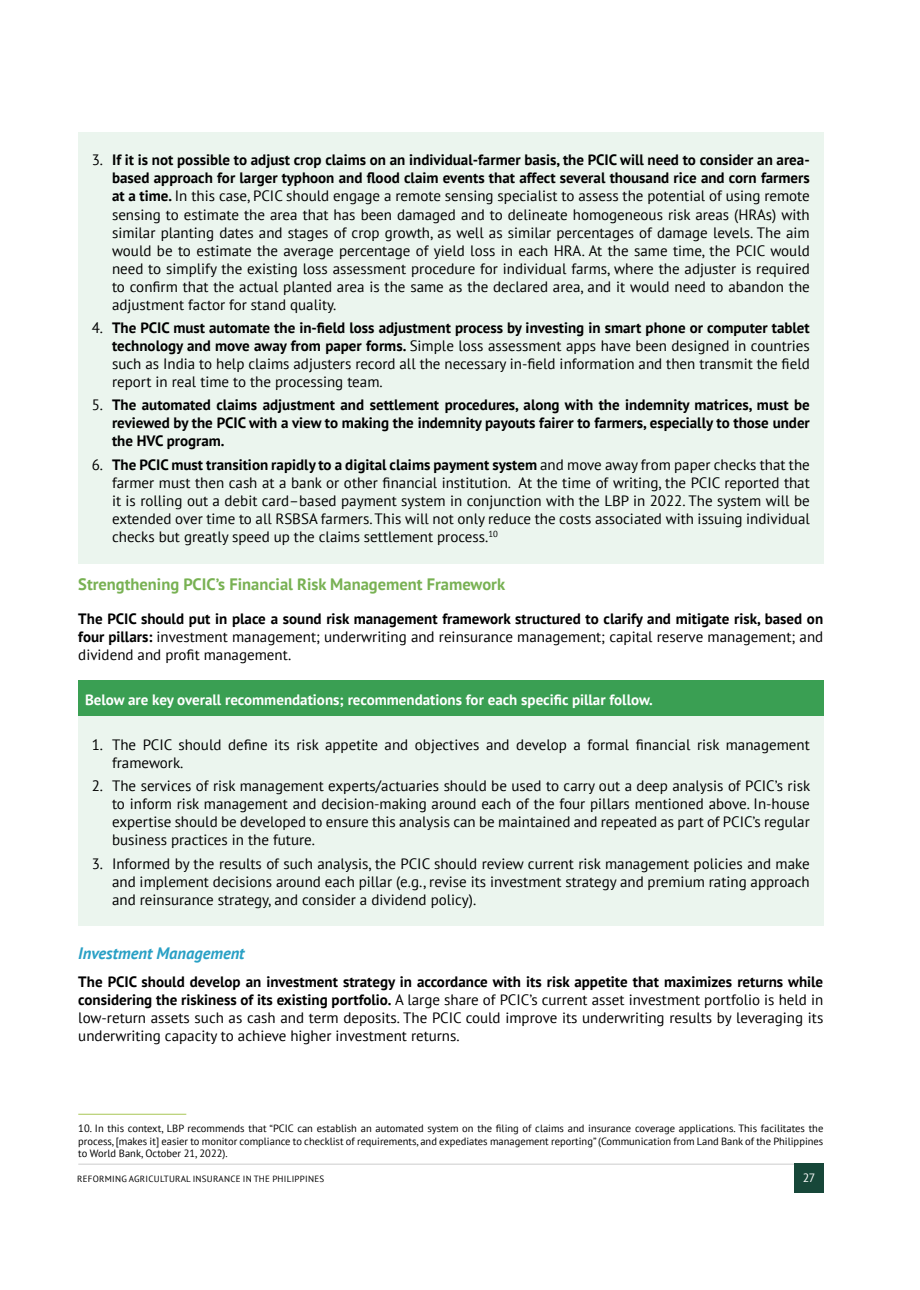
<style>
.page{position:relative;width:920px;height:1290px;background:#fff}
.page>*{position:absolute;margin:0;border:0;box-sizing:border-box;transform-origin:0 0}
.t1{font:700 16.5px "PT Sans";color:#78b153}
.t2{font:italic 700 16.5px "PT Sans";color:#29a0c5}
.t3{font:15px/18px "PT Sans";color:#000;text-align:justify}
.t4{font:700 15px/18px "PT Sans";color:#000;text-align:justify}
.t5{font:700 15px "PT Sans";color:#fff}
.t6{font:12px "PT Sans";color:#fff}
.t7{font:10.5px/12.6px "PT Sans";color:#000;text-align:justify}
.t8{font:9px "PT Sans";letter-spacing:.03em;color:#000}
.s1{font-weight:700}
.s2{font-weight:400}
</style>
<div class="page">
<hr style="left:78px;top:1164px;width:745px;height:1px;background:#ccc">
<div style="left:794px;top:1164px;width:29px;height:29px;background:#174739"></div>
<div style="left:78px;top:132px;width:745px;height:431px;background:#ebf5ee"></div>
<div style="left:78px;top:681px;width:745px;height:36px;background:#3a9f53"></div>
<div style="left:78px;top:717px;width:745px;height:209px;background:#ebf5ee"></div>
<hr style="left:78px;top:1114px;width:108px;height:1px;background:#a8c654">
<p class="t3" style="left:112px;top:151px;width:699px;text-indent:-20px">3. <span class="s1">If it is not possible to adjust crop claims on an individual-farmer basis, the PCIC will need to consider an area&shy;based approach for larger typhoon and flood claim events that affect several thousand rice and corn farmers at a time.</span> In this case, PCIC should engage a remote sensing specialist to assess the potential of using remote sensing to estimate the area that has been damaged and to delineate homogeneous risk areas (HRAs) with similar planting dates and stages of crop growth, as well as similar percentages of damage levels. The aim would be to estimate the average percentage of yield loss in each HRA. At the same time, the PCIC would need to simplify the existing loss assessment procedure for individual farms, where the adjuster is required to confirm that the actual planted area is the same as the declared area, and it would need to abandon the adjustment factor for stand quality.</p>
<p class="t3" style="left:112px;top:318px;width:699px;text-indent:-20px">4. <span class="s1">The PCIC must automate the in-field loss adjustment process by investing in smart phone or computer tablet technology and move away from paper forms.</span> Simple loss assessment apps have been designed in countries such as India to help claims adjusters record all the necessary in-field information and then transmit the field report in real time to the processing team.</p>
<p class="t4" style="left:112px;top:396px;width:699px;text-indent:-20px"><span class="s2">5.</span> The automated claims adjustment and settlement procedures, along with the indemnity matrices, must be reviewed by the PCIC with a view to making the indemnity payouts fairer to farmers, especially to those under the HVC program.</p>
<p class="t3" style="left:112px;top:455px;width:699px;text-indent:-20px">6. <span class="s1">The PCIC must transition rapidly to a digital claims payment system</span> and move away from paper checks that the farmer must then cash at a bank or other financial institution. At the time of writing, the PCIC reported that it is rolling out a debit card–based payment system in conjunction with the LBP in 2022. The system will be extended over time to all RSBSA farmers. This will not only reduce the costs associated with issuing individual checks but greatly speed up the claims settlement process.<sup>10</sup></p>
<p class="t1" style="left:78px;top:573px;width:428px">Strengthening PCIC’s Financial Risk Management Framework</p>
<p class="t3" style="left:78px;top:610px;width:746px"><span class="s1">The PCIC should put in place a sound risk management framework structured to clarify and mitigate risk, based on four pillars:</span> investment management; underwriting and reinsurance management; capital reserve management; and dividend and profit management.</p>
<p class="t5" style="left:85px;top:689px;width:569px">Below are key overall recommendations; recommendations for each specific pillar follow.</p>
<p class="t3" style="left:112px;top:735px;width:699px;text-indent:-20px">1. The PCIC should define its risk appetite and objectives and develop a formal financial risk management framework.</p>
<p class="t3" style="left:112px;top:776px;width:700px;text-indent:-20px">2. The services of risk management experts/actuaries should be used to carry out a deep analysis of PCIC’s risk to inform risk management and decision-making around each of the four pillars mentioned above. In-house expertise should be developed to ensure this analysis can be maintained and repeated as part of PCIC’s regular business practices in the future.</p>
<p class="t3" style="left:112px;top:854px;width:699px;text-indent:-20px">3. Informed by the results of such analysis, the PCIC should review current risk management policies and make and implement decisions around each pillar (e.g., revise its investment strategy and premium rating approach and reinsurance strategy, and consider a dividend policy).</p>
<p class="t2" style="left:78px;top:943px;width:168px">Investment Management</p>
<p class="t3" style="left:78px;top:972px;width:746px"><span class="s1">The PCIC should develop an investment strategy in accordance with its risk appetite that maximizes returns while considering the riskiness of its existing portfolio.</span> A large share of PCIC’s current asset investment portfolio is held in low-return assets such as cash and term deposits. The PCIC could improve its underwriting results by leveraging its underwriting capacity to achieve higher investment returns.</p>
<p class="t7" style="left:78px;top:1122px;width:746px">10. In this context, LBP recommends that “PCIC can establish an automated system on the filing of claims and insurance coverage applications. This facilitates the process, [makes it] easier to monitor compliance to checklist of requirements, and expediates management reporting” (Communication from Land Bank of the Philippines to World Bank, October 21, 2022).</p>
<p class="t8" style="left:77px;top:1173px;width:249px">REFORMING AGRICULTURAL INSURANCE IN THE PHILIPPINES</p>
<p class="t6" style="left:803px;top:1170px;width:14px">27</p>
</div>
